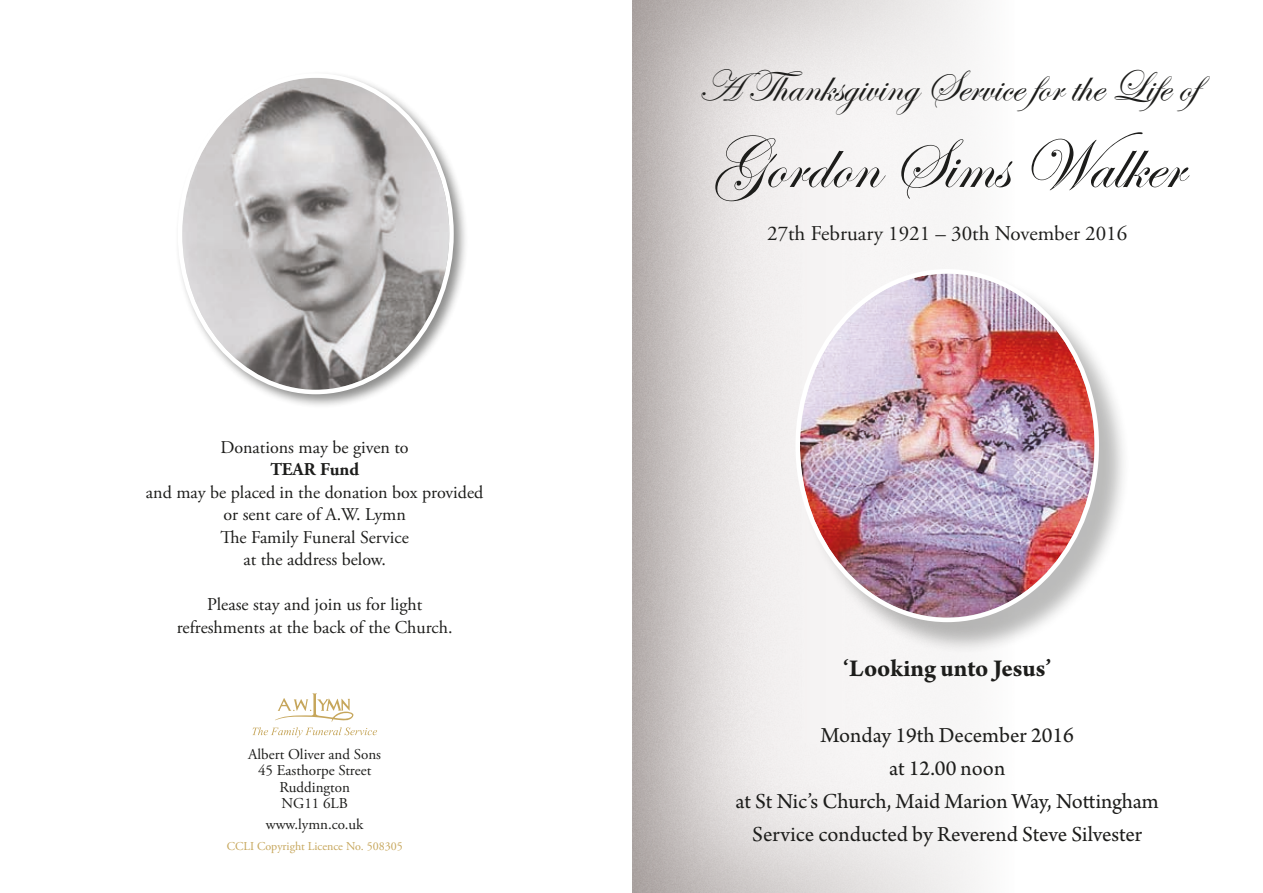
<style>
.page{position:relative;width:1263px;height:893px;background:#fff}
.page>*{position:absolute;margin:0;border:0;box-sizing:border-box;transform-origin:0 0}
.t1{font:72px "Edwardian Script ITC";color:#1d1d1b}
.t2{font:45px "Edwardian Script ITC";color:#1d1d1b}
.t3{font:700 25.5px "Arno Pro";color:#1d1d1b}
.t4{font:22.5px/33px "Arno Pro";letter-spacing:-.005em;color:#1d1d1b;text-align:center}
.t5{font:21px "Adobe Garamond Pro";color:#1d1d1b}
.t6{font:18px/22.5px "Adobe Garamond Pro";color:#1d1d1b;text-align:center}
.t7{font:700 18px "Adobe Garamond Pro";color:#1d1d1b}
.t8{font:15px/16.5px "Adobe Garamond Pro";color:#1d1d1b;text-align:center}
.t9{font:12px "Adobe Garamond Pro";color:#c6a65b}
</style>
<div class="page">
<svg style="left:632px;top:0;width:346px;height:893px"></svg>
<div style="left:175px;top:71px;width:294px;height:338px;background:#1d1d1b;opacity:.5"></div>
<img style="left:182px;top:78px;width:267px;height:312px">
<div style="left:800px;top:273px;width:331px;height:381px;background:#1d1d1b;opacity:.3"></div>
<img style="left:800px;top:274px;width:294px;height:344px">
<svg style="left:252px;top:693px;width:125px;height:44px"></svg>
<p class="t6" style="left:221px;top:436px;width:190px">Donations may be given to</p>
<p class="t7" style="left:270px;top:459px;width:90px">TEAR Fund</p>
<p class="t6" style="left:146px;top:481px;width:339px">and may be placed in the donation box provided or sent care of A.W. Lymn<br>The Family Funeral Service<br>at the address below.</p>
<p class="t6" style="left:177px;top:594px;width:277px">Please stay and join us for light refreshments at the back of the Church.</p>
<p class="t8" style="left:248px;top:746px;width:134px">Albert Oliver and Sons<br>45 Easthorpe Street<br>Ruddington<br>NG11 6LB</p>
<p class="t8" style="left:266px;top:816px;width:99px">www.lymn.co.uk</p>
<p class="t9" style="left:227px;top:839px;width:178px">CCLI Copyright Licence No. 508305</p>
<h2 class="t2" style="left:698px;top:62px;width:527px">A Thanksgiving Service for the Life of</h2>
<h1 class="t1" style="left:711px;top:125px;width:473px">Gordon Sims Walker</h1>
<p class="t5" style="left:767px;top:221px;width:362px">27th February 1921 – 30th November 2016</p>
<h3 class="t3" style="left:843px;top:654px;width:210px">‘Looking unto Jesus’</h3>
<p class="t4" style="left:735px;top:720px;width:425px">Monday 19th December 2016<br>at 12.00 noon<br>at St Nic’s Church, Maid Marion Way, Nottingham Service conducted by Reverend Steve Silvester</p>
</div>
